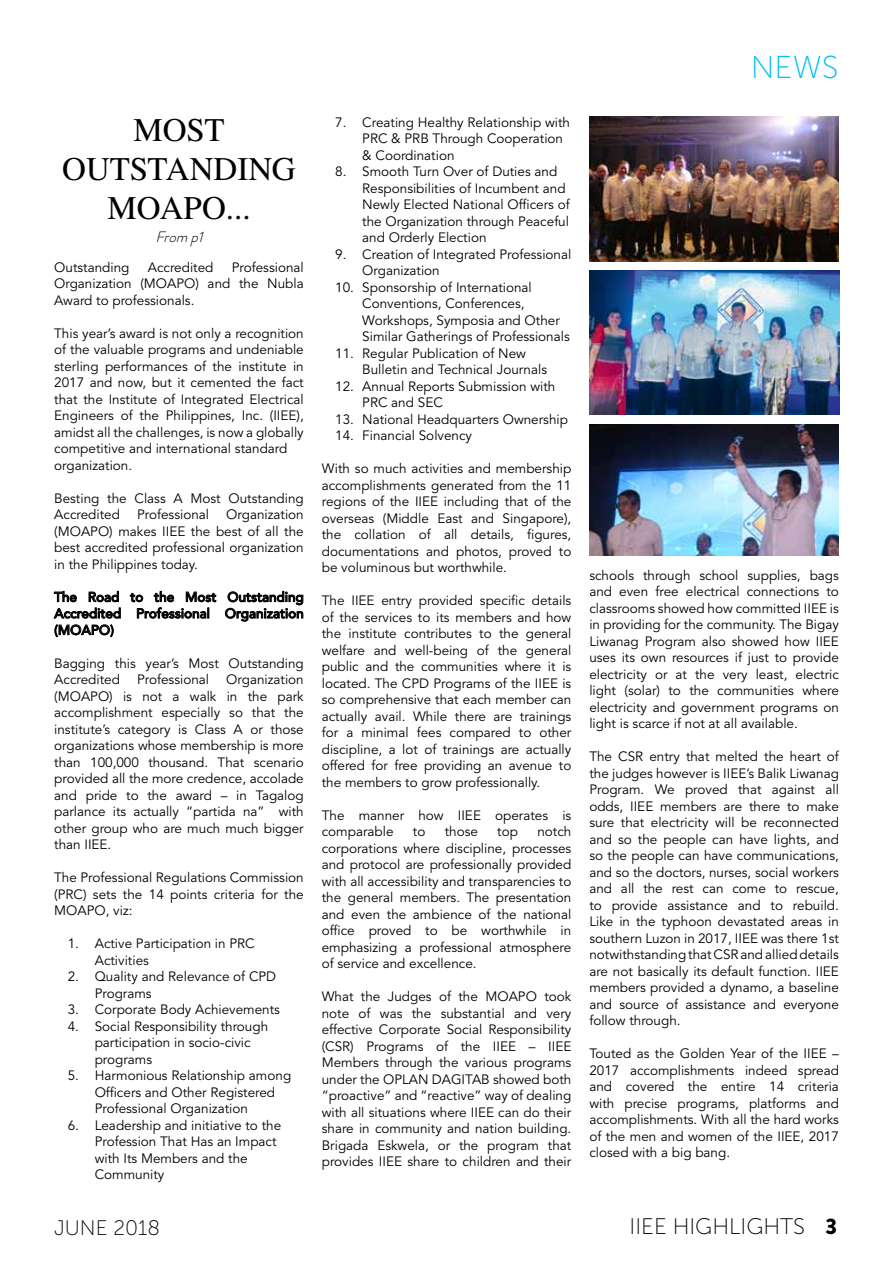
<style>
.page{position:relative;width:893px;height:1263px;background:#fff}
.page>*{position:absolute;margin:0;border:0;box-sizing:border-box;transform-origin:0 0}
.t1{font:33px/39px "STIX General";color:#000;text-align:center}
.t2{font:31.65px "Museo Sans 100";color:#00c0f3}
.t3{font:22.5px "Museo Sans 100";color:#000}
.t4{font:21px "Museo Sans 100";color:#000}
.t5{font:italic 300 15px "Brandon Grotesque";color:#000}
.t6{font:13.5px/16.5px "Avenir LT Std";color:#000}
.t7{font:500 13.5px/16.5px "Avenir LT Std";color:#000;text-align:justify}
.s1{font-family:"Brandon Grotesque";font-weight:900}
</style>
<div class="page">
<svg style="left:130px;top:591px;width:86px;height:28px"></svg>
<svg style="left:225px;top:591px;width:78px;height:31px"></svg>
<svg style="left:53px;top:591px;width:68px;height:46px"></svg>
<img style="left:589px;top:117px;width:250px;height:144px">
<img style="left:590px;top:270px;width:249px;height:145px">
<img style="left:590px;top:424px;width:249px;height:131px">
<h1 class="t1" style="left:62px;top:112px;width:235px">MOST<br>OUTSTANDING<br>MOAPO...</h1>
<p class="t5" style="left:155px;top:226px;width:54px">From p1</p>
<p class="t6" style="left:54px;top:259px;width:251px;text-align:justify;text-indent:178px">Professional Organization (MOAPO) and the Nubla Award to professionals.</p>
<p class="t6" style="left:54px;top:325px;width:251px">This year’s award is not only a recognition of the valuable programs and undeniable sterling performances of the institute in 2017 and now, but it cemented the fact that the Institute of Integrated Electrical Engineers of the Philippines, Inc. (IIEE), amidst all the challenges, is now a globally competitive and international standard organization.</p>
<p class="t6" style="left:54px;top:490px;width:251px">Besting the Class A Most Outstanding<br>Accredited</p>
<p class="t6" style="left:54px;top:259px;width:77px">Outstanding</p>
<p class="t6" style="left:148px;top:259px;width:67px">Accredited</p>
<p class="t6" style="left:137px;top:506px;width:73px">Professional</p>
<p class="t6" style="left:54px;top:506px;width:251px;text-align:justify;text-indent:172px">Organization (MOAPO) makes IIEE the best of all the best accredited professional organization in the Philippines today.</p>
<p class="t7" style="left:54px;top:589px;width:251px">The Road to the Most Outstanding Accredited Professional Organization (MOAPO)</p>
<p class="t6" style="left:54px;top:655px;width:251px">Bagging this year’s Most Outstanding<br>Accredited</p>
<p class="t6" style="left:137px;top:671px;width:73px">Professional</p>
<p class="t6" style="left:54px;top:671px;width:251px;text-align:justify;text-indent:172px">Organization (MOAPO) is not a walk in the park accomplishment especially so that the institute’s category is Class A or those organizations whose membership is more than 100,000 thousand. That scenario provided all the more credence, accolade and pride to the award – in Tagalog parlance its actually “partida na” with other group who are much much bigger than IIEE.</p>
<p class="t6" style="left:54px;top:869px;width:251px;text-align:justify">The Professional Regulations Commission (PRC) sets the 14 points criteria for the MOAPO, viz:</p>
<p class="t6" style="left:95px;top:935px;width:161px;text-indent:-27px">1. Active Participation in PRC<br>Activities</p>
<p class="t6" style="left:95px;top:968px;width:183px;text-indent:-27px">2. Quality and Relevance of CPD<br>Programs</p>
<p class="t6" style="left:68px;top:1001px;width:214px">3. Corporate Body Achievements</p>
<p class="t6" style="left:95px;top:1018px;width:175px;text-indent:-27px">4. Social Responsibility through participation in socio-civic programs</p>
<p class="t6" style="left:95px;top:1067px;width:198px;text-indent:-27px">5. Harmonious Relationship among<br>Officers and Other Registered<br>Professional Organization</p>
<p class="t6" style="left:95px;top:1117px;width:188px;text-indent:-27px">6. Leadership and initiative to the<br>Profession That Has an Impact with Its Members and the<br>Community</p>
<p class="t6" style="left:362px;top:114px;width:209px;text-indent:-27px">7. Creating Healthy Relationship with<br>PRC &amp; PRB Through Cooperation &amp; Coordination</p>
<p class="t6" style="left:362px;top:164px;width:209px;text-indent:-27px">8. Smooth Turn Over of Duties and<br>Responsibilities of Incumbent and<br>Newly Elected National Officers of the Organization through Peaceful and Orderly Election</p>
<p class="t6" style="left:362px;top:246px;width:211px;text-indent:-27px">9. Creation of Integrated Professional<br>Organization</p>
<p class="t6" style="left:362px;top:279px;width:209px;text-indent:-27px">10. Sponsorship of International<br>Conventions, Conferences,<br>Workshops, Symposia and Other<br>Similar Gatherings of Professionals</p>
<p class="t6" style="left:362px;top:345px;width:186px;text-indent:-27px">11. Regular Publication of New<br>Bulletin and Technical Journals</p>
<p class="t6" style="left:362px;top:378px;width:194px;text-indent:-27px">12. Annual Reports Submission with<br>PRC and SEC</p>
<p class="t6" style="left:335px;top:411px;width:234px">13. National Headquarters Ownership</p>
<p class="t6" style="left:335px;top:428px;width:138px">14. Financial Solvency</p>
<p class="t6" style="left:322px;top:461px;width:251px;text-align:justify">With so much activities and membership accomplishments generated from the 11 regions of the IIEE including that of the overseas (Middle East and Singapore), the collation of all details, figures, documentations and photos, proved to be voluminous but worthwhile.</p>
<p class="t6" style="left:322px;top:593px;width:251px;text-align:justify">The IIEE entry provided specific details of the services to its members and how the institute contributes to the general welfare and well-being of the general public and the communities where it is located. The CPD Programs of the IIEE is so comprehensive that each member can actually avail. While there are trainings for a minimal fees compared to other discipline, a lot of trainings are actually offered for free providing an avenue to the members to grow professionally.</p>
<p class="t6" style="left:322px;top:807px;width:251px">The manner how IIEE operates is comparable</p>
<p class="t6" style="left:322px;top:823px;width:251px;text-align:justify;text-indent:216px">notch corporations where discipline, processes and protocol are professionally provided with all accessibility and transparencies to the general members. The presentation and even the ambience of the national office proved to be worthwhile in emphasizing a professional atmosphere of service and excellence.</p>
<p class="t6" style="left:322px;top:988px;width:251px;text-align:justify">What the Judges of the MOAPO took note of was the substantial and very effective Corporate Social Responsibility (CSR) Programs of the IIEE – IIEE Members through the various programs under the OPLAN DAGITAB showed both “proactive” and “reactive” way of dealing with all situations where IIEE can do their share in community and nation building.<br>Brigada Eskwela, or the program that provides IIEE share to children and their</p>
<p class="t6" style="left:413px;top:823px;width:14px">to</p>
<p class="t6" style="left:445px;top:823px;width:35px">those</p>
<p class="t6" style="left:497px;top:823px;width:22px">top</p>
<h2 class="t2" style="left:751px;top:50px;width:89px">NEWS</h2>
<p class="t6" style="left:589px;top:567px;width:251px;text-align:justify">schools through school supplies, bags and even free electrical connections to classrooms showed how committed IIEE is in providing for the community. The Bigay Liwanag Program also showed how IIEE uses its own resources if just to provide electricity or at the very least, electric light (solar) to the communities where electricity and government programs on light is scarce if not at all available.</p>
<p class="t6" style="left:589px;top:748px;width:251px;text-align:justify">The CSR entry that melted the heart of the judges however is IIEE’s Balik Liwanag Program. We proved that against all odds, IIEE members are there to make sure that electricity will be reconnected and so the people can have lights, and so the people can have communications, and so the doctors, nurses, social workers and all the rest can come to rescue, to provide assistance and to rebuild.<br>Like in the typhoon devastated areas in southern Luzon in 2017, IIEE was there 1st notwithstanding that CSR and allied details are not basically its default function. IIEE members provided a dynamo, a baseline and source of assistance and everyone follow through.</p>
<p class="t6" style="left:589px;top:1045px;width:251px;text-align:justify">Touted as the Golden Year of the IIEE – 2017 accomplishments indeed spread and covered the entire 14 criteria with precise programs, platforms and accomplishments. With all the hard works of the men and women of the IIEE, 2017 closed with a big bang.</p>
<h3 class="t4" style="left:54px;top:1216px;width:108px">JUNE 2018</h3>
<h3 class="t3" style="left:629px;top:1215px;width:209px">IIEE HIGHLIGHTS <span class="s1">3</span></h3>
</div>
